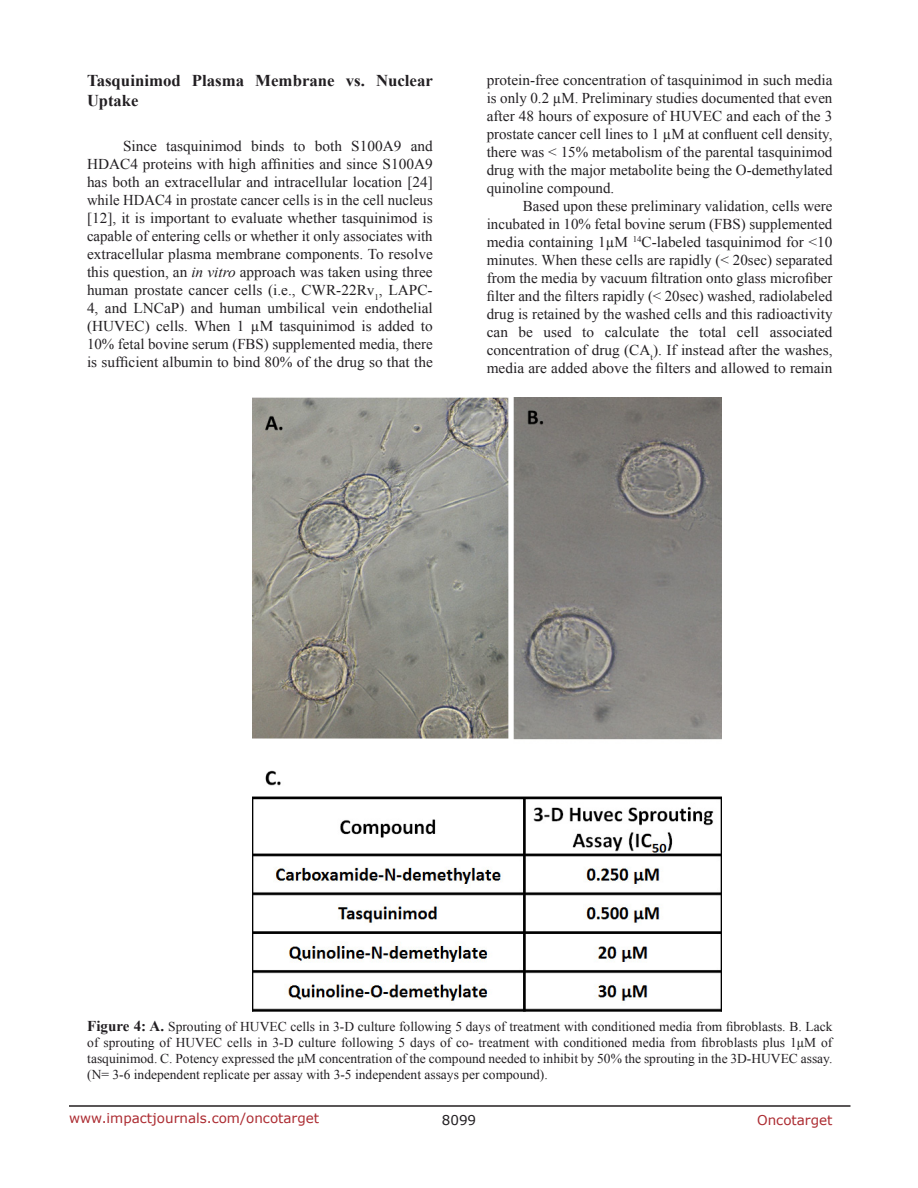
<style>
.page{position:relative;width:918px;height:1188px;background:#fff}
.page>*{position:absolute;margin:0;border:0;box-sizing:border-box;transform-origin:0 0}
.SubHeading{font:700 16.5px/19.8px "Times New Roman";color:#221f22}
.BodyText{font:15px/18px "Times New Roman";color:#221f22;text-align:justify}
.FigureText{font:13.5px/16.2px "Times New Roman";color:#221f22;text-align:justify}
.t1{font:13.5px "Verdana";color:#ac2b31}
.t2{font:13.5px "Verdana";color:#221f22}
.s1{font-style:italic}
.s2{font-weight:700;font-size:15px}
</style>
<div class="page">
<hr style="left:69px;top:1105px;width:781px;height:2px;background:#231f20">
<img style="left:253px;top:398px;width:468px;height:614px">
<p class="SubHeading" style="left:87px;top:70px;width:348px">Tasquinimod Plasma Membrane vs. Nuclear<br>Uptake</p>
<p class="BodyText" style="left:87px;top:137px;width:347px;text-indent:36px">Since tasquinimod binds to both S100A9 and HDAC4 proteins with high affinities and since S100A9 has both an extracellular and intracellular location [24] while HDAC4 in prostate cancer cells is in the cell nucleus [12], it is important to evaluate whether tasquinimod is capable of entering cells or whether it only associates with extracellular plasma membrane components. To resolve this question, an <span class="s1">in vitro</span> approach was taken using three human prostate cancer cells (i.e., CWR-22Rv<sub>1</sub>, LAPC-4, and LNCaP) and human umbilical vein endothelial (HUVEC) cells. When 1 µM tasquinimod is added to 10% fetal bovine serum (FBS) supplemented media, there is sufficient albumin to bind 80% of the drug so that the</p>
<p class="BodyText" style="left:487px;top:71px;width:347px">protein-free concentration of tasquinimod in such media is only 0.2 µM. Preliminary studies documented that even after 48 hours of exposure of HUVEC and each of the 3 prostate cancer cell lines to 1 µM at confluent cell density, there was &lt; 15% metabolism of the parental tasquinimod drug with the major metabolite being the O-demethylated quinoline compound.</p>
<p class="BodyText" style="left:487px;top:197px;width:347px;text-indent:36px">Based upon these preliminary validation, cells were incubated in 10% fetal bovine serum (FBS) supplemented media containing 1µM <sup>14</sup>C-labeled tasquinimod for &lt;10 minutes. When these cells are rapidly (&lt; 20sec) separated from the media by vacuum filtration onto glass microfiber filter and the filters rapidly (&lt; 20sec) washed, radiolabeled drug is retained by the washed cells and this radioactivity can be used to calculate the total cell associated concentration of drug (CA<sub>t</sub>). If instead after the washes, media are added above the filters and allowed to remain</p>
<p class="FigureText" style="left:87px;top:1018px;width:747px"><span class="s2">Figure 4: A.</span> Sprouting of HUVEC cells in 3-D culture following 5 days of treatment with conditioned media from fibroblasts. B. Lack of sprouting of HUVEC cells in 3-D culture following 5 days of co- treatment with conditioned media from fibroblasts plus 1μM of tasquinimod. C. Potency expressed the μM concentration of the compound needed to inhibit by 50% the sprouting in the 3D-HUVEC assay. (N= 3-6 independent replicate per assay with 3-5 independent assays per compound).</p>
<p class="t1" style="left:69px;top:1109px;width:252px">www.impactjournals.com/oncotarget</p>
<p class="t2" style="left:442px;top:1111px;width:36px">8099</p>
<p class="t1" style="left:757px;top:1111px;width:77px">Oncotarget</p>
</div>
